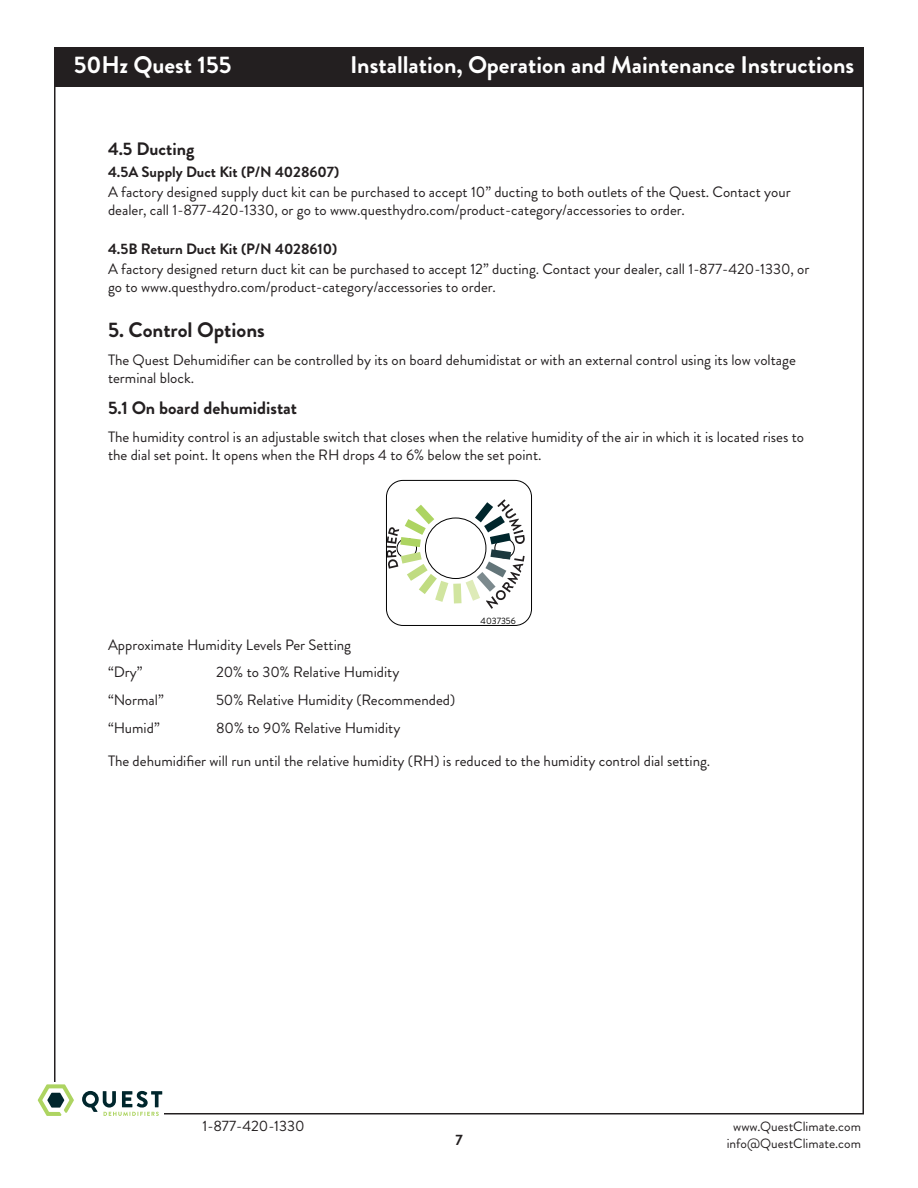
<style>
.page{position:relative;width:918px;height:1188px;background:#fff}
.page>*{position:absolute;margin:0;border:0;box-sizing:border-box;transform-origin:0 0}
.t1{font:700 24px "Brandon Grotesque";color:#fff}
.body_text{font:700 21px "Brandon Grotesque";color:#231f20}
.Bold_14_pt_subheads{font:700 18px "Brandon Grotesque";color:#231f20}
._12pt_bold{font:700 18px "Brandon Grotesque";color:#231f20}
.Bold_14_pt_subheads-2{font:15px/18px "Brandon Grotesque";color:#231f20}
._10_pt_bold_subhead{font:15px/18px "Brandon Grotesque";color:#231f20}
._10_pt_bold_subhead-2{font:700 15px "Brandon Grotesque";color:#231f20}
.t2{font:13.5px/16.2px "Brandon Grotesque";color:#231f20;text-align:center}
.t3{font:9.15px "Brandon Grotesque";color:#000}
</style>
<div class="page">
<div style="left:54px;top:47px;width:810px;height:40px;background:#231f20"></div>
<svg style="left:38px;top:1084px;width:36px;height:32px"></svg>
<svg style="left:82px;top:1091px;width:80px;height:25px"></svg>
<svg style="left:388px;top:499px;width:137px;height:110px"></svg>
<div style="left:386px;top:480px;width:146px;height:146px;border:1px solid #000;border-radius:17px"></div>
<h1 class="t1" style="left:74px;top:48px;width:159px">50Hz Quest 155</h1>
<h1 class="t1" style="left:350px;top:48px;width:506px">Installation, Operation and Maintenance Instructions</h1>
<p class="_12pt_bold" style="left:108px;top:136px;width:88px">4.5 Ducting</p>
<p class="_10_pt_bold_subhead-2" style="left:108px;top:162px;width:233px">4.5A Supply Duct Kit (P/N 4028607)</p>
<p class="_10_pt_bold_subhead" style="left:108px;top:183px;width:684px">A factory designed supply duct kit can be purchased to accept 10” ducting to both outlets of the Quest. Contact your dealer, call 1-877-420-1330, or go to www.questhydro.com/product-category/accessories to order.</p>
<p class="_10_pt_bold_subhead-2" style="left:108px;top:238px;width:231px">4.5B Return Duct Kit (P/N 4028610)</p>
<p class="_10_pt_bold_subhead" style="left:108px;top:260px;width:703px">A factory designed return duct kit can be purchased to accept 12” ducting. Contact your dealer, call 1-877-420-1330, or go to www.questhydro.com/product-category/accessories to order.</p>
<p class="body_text" style="left:108px;top:315px;width:158px">5. Control Options</p>
<p class="Bold_14_pt_subheads-2" style="left:108px;top:351px;width:689px">The Quest Dehumidifier can be controlled by its on board dehumidistat or with an external control using its low voltage terminal block.</p>
<p class="Bold_14_pt_subheads" style="left:108px;top:395px;width:191px">5.1 On board dehumidistat</p>
<p class="Bold_14_pt_subheads-2" style="left:108px;top:428px;width:698px">The humidity control is an adjustable switch that closes when the relative humidity of the air in which it is located rises to the dial set point. It opens when the RH drops 4 to 6% below the set point.</p>
<p class="t3" style="left:481px;top:614px;width:37px">4037356</p>
<p class="Bold_14_pt_subheads-2" style="left:108px;top:636px;width:245px">Approximate Humidity Levels Per Setting</p>
<p class="Bold_14_pt_subheads-2" style="left:108px;top:663px;width:36px">“Dry”</p>
<p class="Bold_14_pt_subheads-2" style="left:216px;top:663px;width:185px">20% to 30% Relative Humidity</p>
<p class="Bold_14_pt_subheads-2" style="left:108px;top:691px;width:57px">“Normal”</p>
<p class="Bold_14_pt_subheads-2" style="left:216px;top:691px;width:241px">50% Relative Humidity (Recommended)</p>
<p class="Bold_14_pt_subheads-2" style="left:108px;top:719px;width:53px">“Humid”</p>
<p class="Bold_14_pt_subheads-2" style="left:216px;top:719px;width:186px">80% to 90% Relative Humidity</p>
<p class="Bold_14_pt_subheads-2" style="left:108px;top:752px;width:604px">The dehumidifier will run until the relative humidity (RH) is reduced to the humidity control dial setting.</p>
<p class="_10_pt_bold_subhead" style="left:202px;top:1117px;width:104px">1-877-420-1330</p>
<p class="_10_pt_bold_subhead-2" style="left:455px;top:1129px;width:9px">7</p>
<p class="t2" style="left:727px;top:1119px;width:136px">www.QuestClimate.com info@QuestClimate.com</p>
</div>
